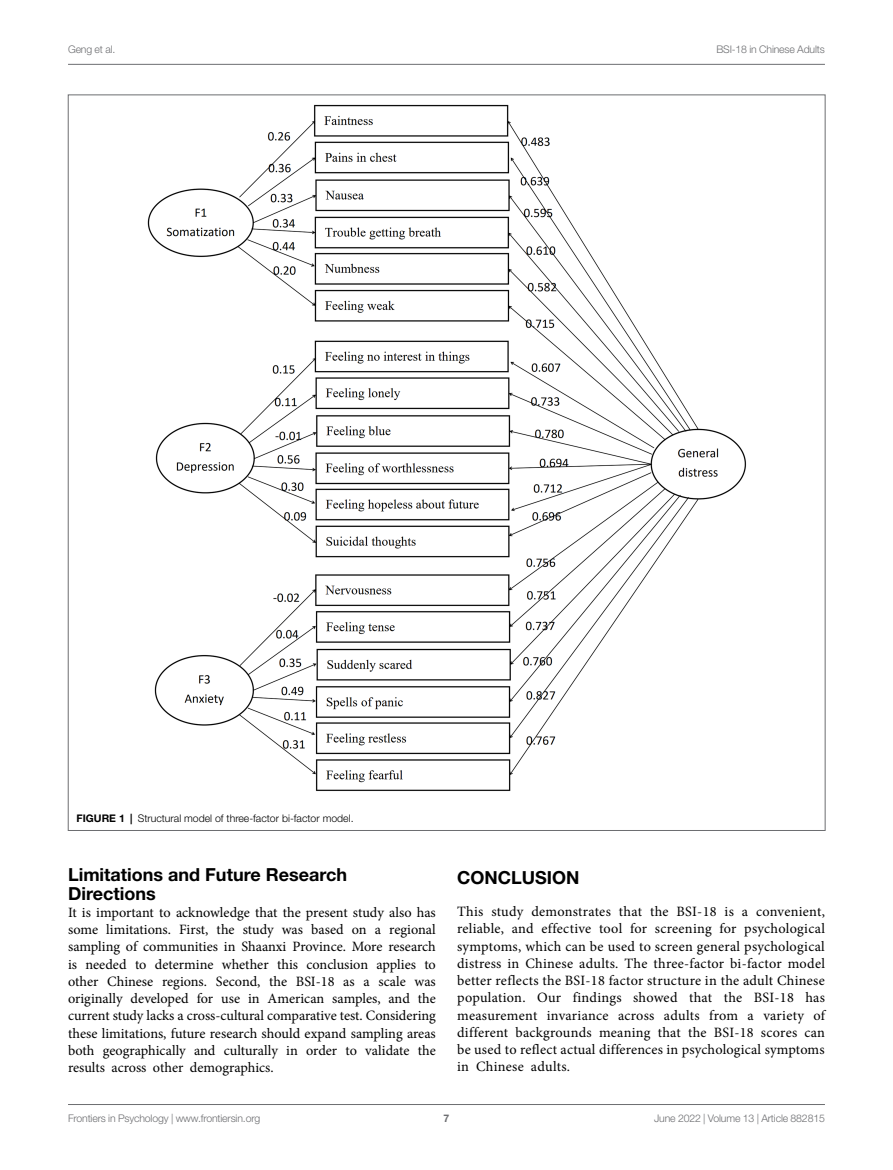
<style>
.page{position:relative;width:893px;height:1170px;background:#fff}
.page>*{position:absolute;margin:0;border:0;box-sizing:border-box;transform-origin:0 0}
.HEAD_2{font:700 18px/18.8px "Helvetica Neue LT Std";color:#000}
.HEAD_1{font:700 18px "Helvetica Neue LT Std";color:#000}
.TEXT_FLUSH{font:14.25px/17.2px "Minion Pro";letter-spacing:.005em;color:#000;text-align:justify}
.t1{font:300 10.5px "Helvetica Neue LT Std";letter-spacing:-.015em;color:#6d6e71}
.FIG_LEG{font:300 10.5px "Helvetica Neue LT Std";color:#000}
.t2{font:700 10.5px "Helvetica Neue LT Std";color:#6d6e71}
.s1{font-weight:700}
</style>
<div class="page">
<hr style="left:68px;top:64px;width:757px;height:1px;background:#6d6e71">
<hr style="left:68px;top:1104px;width:757px;height:1px;background:#6d6e71">
<img style="left:147px;top:104px;width:600px;height:687px">
<p class="t1" style="left:68px;top:42px;width:49px">Geng et al.</p>
<p class="t1" style="left:716px;top:42px;width:110px">BSI-18 in Chinese Adults</p>
<p class="FIG_LEG" style="left:77px;top:811px;width:278px"><span class="s1">FIGURE 1 |</span> Structural model of three-factor bi-factor model.</p>
<p class="HEAD_2" style="left:68px;top:864px;width:280px">Limitations and Future Research<br>Directions</p>
<p class="TEXT_FLUSH" style="left:68px;top:903px;width:369px">It is important to acknowledge that the present study also has some limitations. First, the study was based on a regional sampling of communities in Shaanxi Province. More research is needed to determine whether this conclusion applies to other Chinese regions. Second, the BSI-18 as a scale was originally developed for use in American samples, and the current study lacks a cross-cultural comparative test. Considering these limitations, future research should expand sampling areas both geographically and culturally in order to validate the results across other demographics.</p>
<p class="HEAD_1" style="left:457px;top:866px;width:124px">CONCLUSION</p>
<p class="TEXT_FLUSH" style="left:457px;top:902px;width:369px">This study demonstrates that the BSI-18 is a convenient, reliable, and effective tool for screening for psychological symptoms, which can be used to screen general psychological distress in Chinese adults. The three-factor bi-factor model better reflects the BSI-18 factor structure in the adult Chinese population. Our findings showed that the BSI-18 has measurement invariance across adults from a variety of different backgrounds meaning that the BSI-18 scores can be used to reflect actual differences in psychological symptoms in Chinese adults.</p>
<p class="t1" style="left:68px;top:1111px;width:194px">Frontiers in Psychology | www.frontiersin.org</p>
<p class="t2" style="left:444px;top:1111px;width:7px">7</p>
<p class="t1" style="left:654px;top:1111px;width:172px">June 2022 | Volume 13 | Article 882815</p>
</div>
